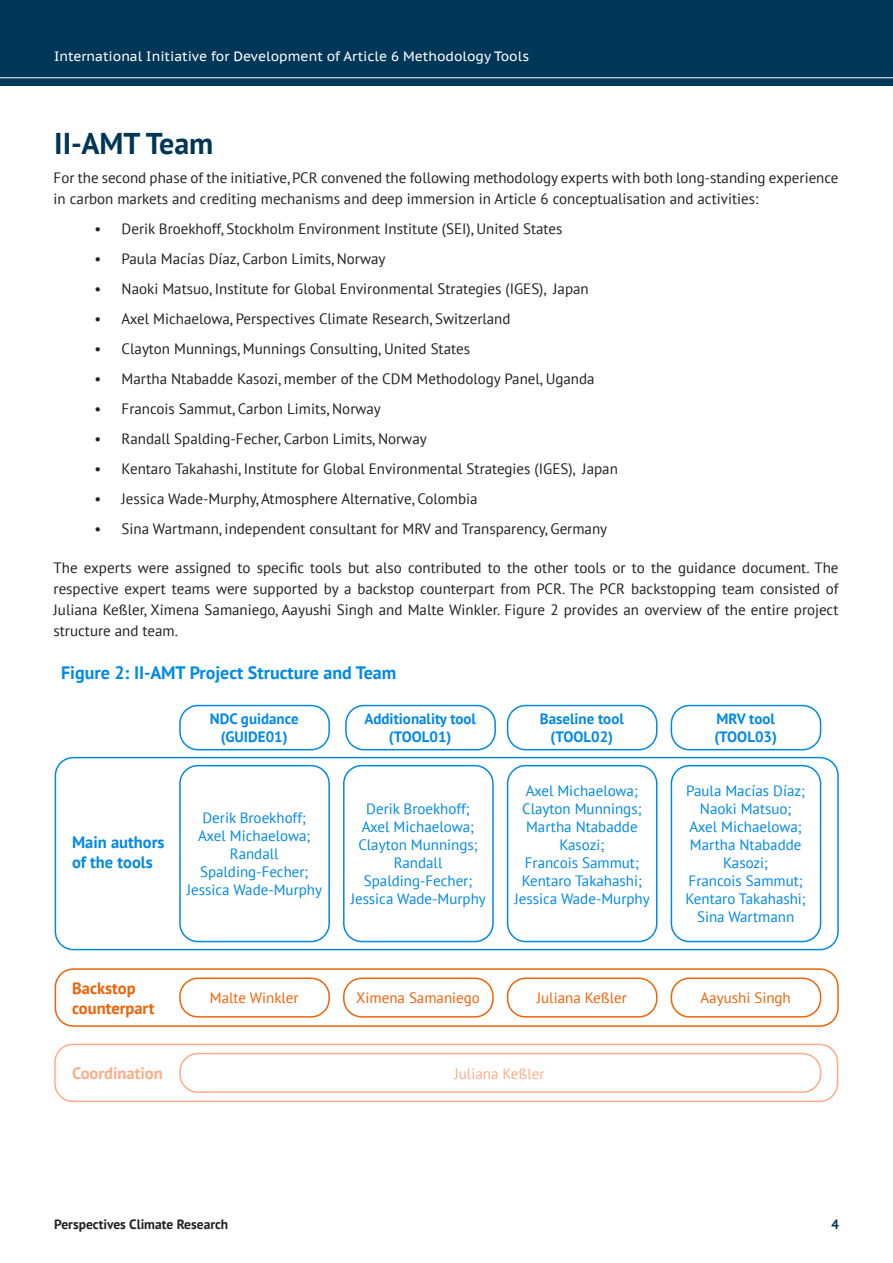
<style>
.page{position:relative;width:893px;height:1263px;background:#fff}
.page>*{position:absolute;margin:0;border:0;box-sizing:border-box;transform-origin:0 0}
.Chapter_title_Layer{font:700 30px "PT Sans";color:#003657}
.Box_table_title{font:700 18px "PT Sans";color:#0089e5}
.Body_text_-_normal{font:700 16.5px "PT Sans";color:#0089e5}
.Body_text_-_normal-2{font:700 16.5px "PT Sans";color:#f06207}
.Body_text_-_normal-3{font:700 16.5px "PT Sans";color:#fdac87}
.t1{font:15px/21px "PT Sans";color:#231f20}
.Body_text_-_normal-4{font:15px/18px "PT Sans";color:#0089e5;text-align:center}
.Body_text_-_normal-5{font:700 15px/18px "PT Sans";color:#0089e5;text-align:center}
.Body_text_-_normal-6{font:15px "PT Sans";color:#f06207}
.Body_text_-_normal-7{font:15px "PT Sans";color:#fdac87}
.t2{font:13.5px "PT Sans Caption";color:#fff}
.t3{font:700 13.5px "PT Sans";color:#231f20}
.t4{font:700 13.5px "PT Sans";color:#003657}
</style>
<div class="page">
<div style="left:0;top:0;width:893px;height:85px;background:#003657"></div>
<hr style="left:0;top:77px;width:893px;height:1px;background:#fff">
<div style="left:179px;top:765px;width:151px;height:177px;border:2px solid #0089e5;border-radius:18px"></div>
<div style="left:343px;top:765px;width:151px;height:177px;border:2px solid #0089e5;border-radius:18px"></div>
<div style="left:507px;top:765px;width:150px;height:177px;border:2px solid #0089e5;border-radius:18px"></div>
<div style="left:671px;top:765px;width:150px;height:177px;border:2px solid #0089e5;border-radius:18px"></div>
<div style="left:179px;top:705px;width:151px;height:45px;border:2px solid #0089e5;border-radius:18px"></div>
<div style="left:345px;top:705px;width:151px;height:45px;border:2px solid #0089e5;border-radius:18px"></div>
<div style="left:507px;top:705px;width:150px;height:45px;border:2px solid #0089e5;border-radius:18px"></div>
<div style="left:671px;top:705px;width:150px;height:45px;border:2px solid #0089e5;border-radius:18px"></div>
<div style="left:179px;top:977px;width:151px;height:40px;border:2px solid #f06207;border-radius:18px"></div>
<div style="left:343px;top:977px;width:151px;height:40px;border:2px solid #f06207;border-radius:18px"></div>
<div style="left:507px;top:977px;width:150px;height:40px;border:2px solid #f06207;border-radius:18px"></div>
<div style="left:671px;top:977px;width:150px;height:40px;border:2px solid #f06207;border-radius:18px"></div>
<div style="left:179px;top:1053px;width:642px;height:40px;border:2px solid #fdac87;border-radius:18px"></div>
<div style="left:55px;top:757px;width:784px;height:193px;border:2px solid #0089e5;border-radius:18px"></div>
<div style="left:55px;top:968px;width:784px;height:59px;border:2px solid #f06207;border-radius:18px"></div>
<div style="left:54px;top:1044px;width:784px;height:58px;border:2px solid #fdac87;border-radius:18px"></div>
<p class="t2" style="left:54px;top:48px;width:477px">International Initiative for Development of Article 6 Methodology Tools</p>
<p class="Chapter_title_Layer" style="left:54px;top:124px;width:161px">II-AMT Team</p>
<p class="t1" style="left:54px;top:166px;width:786px">For the second phase of the initiative, PCR convened the following methodology experts with both long-standing experience in carbon markets and crediting mechanisms and deep immersion in Article 6 conceptualisation and activities:</p>
<p class="t1" style="left:95px;top:217px;width:469px">• Derik Broekhoff, Stockholm Environment Institute (SEI), United States</p>
<p class="t1" style="left:95px;top:247px;width:292px">• Paula Macías Díaz, Carbon Limits, Norway</p>
<p class="t1" style="left:95px;top:277px;width:496px">• Naoki Matsuo, Institute for Global Environmental Strategies (IGES), Japan</p>
<p class="t1" style="left:95px;top:307px;width:417px">• Axel Michaelowa, Perspectives Climate Research, Switzerland</p>
<p class="t1" style="left:95px;top:337px;width:377px">• Clayton Munnings, Munnings Consulting, United States</p>
<p class="t1" style="left:95px;top:367px;width:502px">• Martha Ntabadde Kasozi, member of the CDM Methodology Panel, Uganda</p>
<p class="t1" style="left:95px;top:397px;width:288px">• Francois Sammut, Carbon Limits, Norway</p>
<p class="t1" style="left:95px;top:427px;width:334px">• Randall Spalding-Fecher, Carbon Limits, Norway</p>
<p class="t1" style="left:95px;top:457px;width:525px">• Kentaro Takahashi, Institute for Global Environmental Strategies (IGES), Japan</p>
<p class="t1" style="left:95px;top:487px;width:385px">• Jessica Wade-Murphy, Atmosphere Alternative, Colombia</p>
<p class="t1" style="left:95px;top:517px;width:514px">• Sina Wartmann, independent consultant for MRV and Transparency, Germany</p>
<p class="t1" style="left:54px;top:556px;width:786px;text-align:justify">The experts were assigned to specific tools but also contributed to the other tools or to the guidance document. The respective expert teams were supported by a backstop counterpart from PCR. The PCR backstopping team consisted of Juliana Keßler, Ximena Samaniego, Aayushi Singh and Malte Winkler. Figure 2 provides an overview of the entire project structure and team.</p>
<p class="Box_table_title" style="left:61px;top:661px;width:337px">Figure 2: II-AMT Project Structure and Team</p>
<p class="Body_text_-_normal-5" style="left:210px;top:710px;width:90px">NDC guidance</p>
<p class="Body_text_-_normal-5" style="left:221px;top:728px;width:68px">(GUIDE01)</p>
<p class="Body_text_-_normal" style="left:72px;top:832px;width:94px">Main authors</p>
<p class="Body_text_-_normal" style="left:72px;top:851px;width:82px">of the tools</p>
<p class="Body_text_-_normal-4" style="left:202px;top:809px;width:105px">Derik Broekhoff;</p>
<p class="Body_text_-_normal-4" style="left:198px;top:827px;width:114px">Axel Michaelowa;</p>
<p class="Body_text_-_normal-4" style="left:230px;top:845px;width:50px">Randall</p>
<p class="Body_text_-_normal-4" style="left:200px;top:863px;width:110px">Spalding-Fecher;</p>
<p class="Body_text_-_normal-4" style="left:187px;top:881px;width:137px">Jessica Wade-Murphy</p>
<p class="Body_text_-_normal-5" style="left:364px;top:710px;width:113px">Additionality tool (TOOL01)</p>
<p class="Body_text_-_normal-5" style="left:540px;top:710px;width:85px">Baseline tool (TOOL02)</p>
<p class="Body_text_-_normal-5" style="left:716px;top:710px;width:60px">MRV tool</p>
<p class="Body_text_-_normal-5" style="left:714px;top:728px;width:64px">(TOOL03)</p>
<p class="Body_text_-_normal-4" style="left:366px;top:800px;width:105px">Derik Broekhoff;</p>
<p class="Body_text_-_normal-4" style="left:362px;top:818px;width:114px">Axel Michaelowa;</p>
<p class="Body_text_-_normal-4" style="left:358px;top:836px;width:121px">Clayton Munnings;</p>
<p class="Body_text_-_normal-4" style="left:394px;top:854px;width:50px">Randall</p>
<p class="Body_text_-_normal-4" style="left:364px;top:872px;width:110px">Spalding-Fecher;</p>
<p class="Body_text_-_normal-4" style="left:351px;top:890px;width:137px">Jessica Wade-Murphy</p>
<p class="Body_text_-_normal-4" style="left:526px;top:782px;width:114px">Axel Michaelowa;</p>
<p class="Body_text_-_normal-4" style="left:522px;top:800px;width:121px">Clayton Munnings;<br>Martha Ntabadde<br>Kasozi;</p>
<p class="Body_text_-_normal-4" style="left:514px;top:854px;width:137px">Francois Sammut;<br>Kentaro Takahashi;<br>Jessica Wade-Murphy</p>
<p class="Body_text_-_normal-4" style="left:686px;top:782px;width:120px">Paula Macías Díaz;<br>Naoki Matsuo;</p>
<p class="Body_text_-_normal-4" style="left:690px;top:818px;width:114px">Axel Michaelowa;</p>
<p class="Body_text_-_normal-4" style="left:690px;top:836px;width:113px">Martha Ntabadde<br>Kasozi;</p>
<p class="Body_text_-_normal-4" style="left:685px;top:872px;width:122px">Francois Sammut;<br>Kentaro Takahashi;<br>Sina Wartmann</p>
<p class="Body_text_-_normal-2" style="left:72px;top:977px;width:65px">Backstop</p>
<p class="Body_text_-_normal-2" style="left:72px;top:997px;width:84px">counterpart</p>
<p class="Body_text_-_normal-6" style="left:210px;top:988px;width:90px">Malte Winkler</p>
<p class="Body_text_-_normal-6" style="left:356px;top:988px;width:125px">Ximena Samaniego</p>
<p class="Body_text_-_normal-6" style="left:537px;top:988px;width:91px">Juliana Keßler</p>
<p class="Body_text_-_normal-6" style="left:700px;top:988px;width:92px">Aayushi Singh</p>
<p class="Body_text_-_normal-3" style="left:72px;top:1062px;width:92px">Coordination</p>
<p class="Body_text_-_normal-7" style="left:454px;top:1063px;width:91px">Juliana Keßler</p>
<p class="t3" style="left:54px;top:1215px;width:176px">Perspectives Climate Research</p>
<p class="t4" style="left:831px;top:1215px;width:9px">4</p>
</div>
